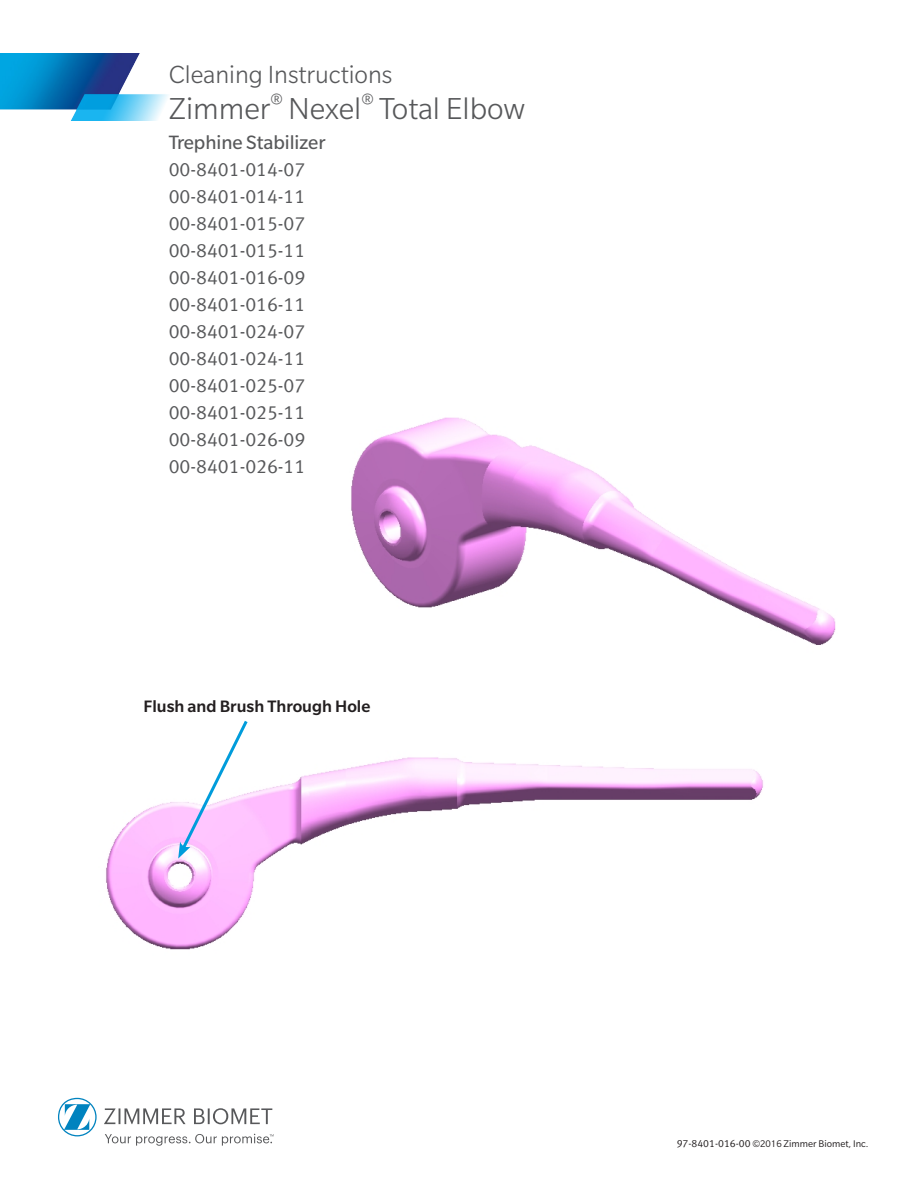
<style>
.page{position:relative;width:918px;height:1188px;background:#fff}
.page>*{position:absolute;margin:0;border:0;box-sizing:border-box;transform-origin:0 0}
.t1{font:300 33px "Slate Pro";color:#57585a}
.t2{font:300 27px "Slate Pro";color:#57585a}
.t3{font:21px "Slate Pro";color:#57585a}
.t4{font:19.5px/27px "Meta Normal LF";color:#57585a;text-align:justify}
.t5{font:500 18px "Slate Pro";color:#231f20}
.t6{font:10.5px "Slate Pro";color:#231f20}
.s1{font-family:"Meta Normal LF"}
</style>
<div class="page">
<img style="left:351px;top:417px;width:485px;height:228px">
<img style="left:106px;top:757px;width:657px;height:193px">
<svg style="left:178px;top:721px;width:72px;height:138px"></svg>
<img style="left:0;top:53px;width:168px;height:68px">
<svg style="left:104px;top:1108px;width:168px;height:16px"></svg>
<svg style="left:58px;top:1098px;width:39px;height:38px"></svg>
<svg style="left:105px;top:1134px;width:169px;height:12px"></svg>
<p class="t2" style="left:169px;top:61px;width:225px">Cleaning Instructions</p>
<p class="t1" style="left:169px;top:92px;width:358px">Zimmer<sup>®</sup> Nexel<sup>®</sup> Total Elbow</p>
<p class="t3" style="left:169px;top:131px;width:158px">Trephine Stabilizer</p>
<p class="t4" style="left:169px;top:155px;width:138px">00-8401-014-07<br>00-8401-014-11<br>00-8401-015-07<br>00-8401-015-11<br>00-8401-016-09<br>00-8401-016-11<br>00-8401-024-07<br>00-8401-024-11<br>00-8401-025-07<br>00-8401-025-11<br>00-8401-026-09</p>
<p class="t4" style="left:169px;top:452px;width:138px">00-8401-026-11</p>
<p class="t5" style="left:144px;top:697px;width:228px">Flush and Brush Through Hole</p>
<p class="t6" style="left:677px;top:1138px;width:193px"><span class="s1">97-8401-016-00</span> ©2016 Zimmer Biomet, Inc.</p>
</div>
